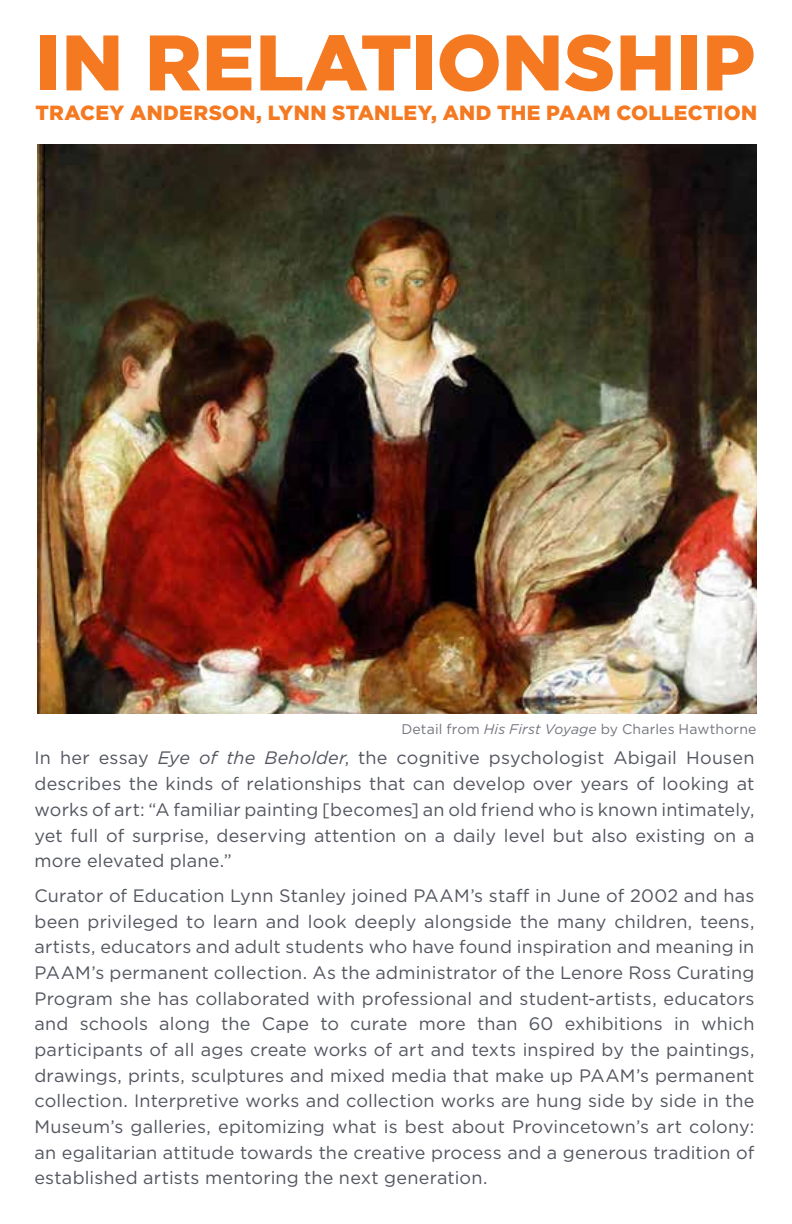
<style>
.page{position:relative;width:792px;height:1224px;background:#fff}
.page>*{position:absolute;margin:0;border:0;box-sizing:border-box;transform-origin:0 0}
.t1{font:900 78.4px "Gotham";letter-spacing:.005em;color:#f47920}
.t2{font:900 20.4px "Gotham";letter-spacing:.015em;color:#f47920}
.t3{font:18px/25.6px "Gotham";letter-spacing:.01em;color:#53565f;text-align:justify}
.t4{font:14px "Gotham";letter-spacing:.01em;color:#74767f}
.s1{font-style:italic}
</style>
<div class="page">
<img style="left:37px;top:145px;width:719px;height:568px">
<h1 class="t1" style="left:35px;top:17px;width:721px">IN RELATIONSHIP</h1>
<p class="t2" style="left:35px;top:101px;width:723px">TRACEY ANDERSON, LYNN STANLEY, AND THE PAAM COLLECTION</p>
<p class="t4" style="left:401px;top:720px;width:357px">Detail from <span class="s1">His First Voyage</span> by Charles Hawthorne</p>
<p class="t3" style="left:34px;top:745px;width:722px">In her essay <span class="s1">Eye of the Beholder</span>, the cognitive psychologist Abigail Housen describes the kinds of relationships that can develop over years of looking at works of art: “A familiar painting [becomes] an old friend who is known intimately, yet full of surprise, deserving attention on a daily level but also existing on a more elevated plane.”</p>
<p class="t3" style="left:34px;top:882px;width:722px">Curator of Education Lynn Stanley joined PAAM’s staff in June of 2002 and has been privileged to learn and look deeply alongside the many children, teens, artists, educators and adult students who have found inspiration and meaning in PAAM’s permanent collection. As the administrator of the Lenore Ross Curating Program she has collaborated with professional and student-artists, educators and schools along the Cape to curate more than 60 exhibitions in which participants of all ages create works of art and texts inspired by the paintings, drawings, prints, sculptures and mixed media that make up PAAM’s permanent collection. Interpretive works and collection works are hung side by side in the Museum’s galleries, epitomizing what is best about Provincetown’s art colony: an egalitarian attitude towards the creative process and a generous tradition of established artists mentoring the next generation.</p>
</div>
